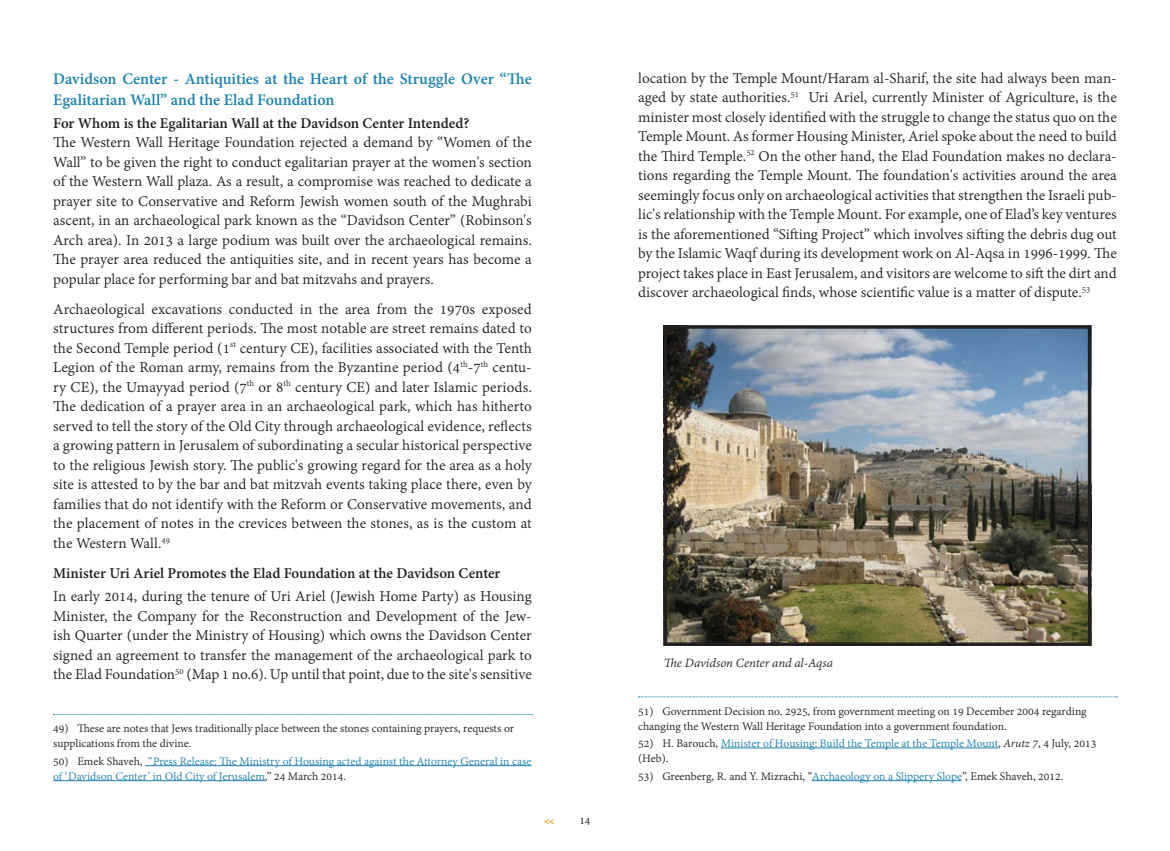
<style>
.page{position:relative;width:1170px;height:851px;background:#fff}
.page>*{position:absolute;margin:0;border:0;box-sizing:border-box;transform-origin:0 0}
.Sub-Title{font:700 17.5px/21px "Adobe Devanagari";color:#1e81ab}
.Body{font:16.25px/19.5px "Adobe Devanagari";color:#231f20;text-align:justify}
.Body-2{font:700 16.25px "Adobe Devanagari";color:#231f20}
.Pic_Captions{font:italic 13.75px "Adobe Devanagari";color:#231f20}
.Footnotes{font:12.5px/15px "Adobe Devanagari";color:#231f20}
.Footnotes-2{font:12.5px/15px "Adobe Devanagari";color:#1e81ab}
.t1{font:12.5px "Fb Shefa";color:#ed9e18}
.s1{color:#231f20}
.s2{font-style:italic;color:#231f20}
.s3{color:#1e81ab}
</style>
<div class="page">
<svg style="left:638px;top:696px;width:479px;height:1px"></svg>
<hr style="left:720px;top:747px;width:278px;height:1px;background:#1e81ab">
<hr style="left:811px;top:780px;width:150px;height:1px;background:#1e81ab">
<svg style="left:53px;top:714px;width:479px;height:1px"></svg>
<hr style="left:145px;top:765px;width:386px;height:1px;background:#1e81ab">
<hr style="left:53px;top:780px;width:212px;height:1px;background:#1e81ab">
<img style="left:667px;top:329px;width:420px;height:312px">
<div style="left:663px;top:325px;width:428px;height:320px;border:3px solid #231f20"></div>
<p class="Sub-Title" style="left:53px;top:70px;width:480px">Davidson Center - Antiquities at the Heart of the Struggle Over “The<br>Egalitarian Wall” and the Elad Foundation</p>
<p class="Body-2" style="left:53px;top:113px;width:418px">For Whom is the Egalitarian Wall at the Davidson Center Intended?</p>
<p class="Body" style="left:53px;top:134px;width:480px">The Western Wall Heritage Foundation rejected a demand by “Women of the Wall” to be given the right to conduct egalitarian prayer at the women's section of the Western Wall plaza. As a result, a compromise was reached to dedicate a prayer site to Conservative and Reform Jewish women south of the Mughrabi ascent, in an archaeological park known as the “Davidson Center” (Robinson's Arch area). In 2013 a large podium was built over the archaeological remains.<br>The prayer area reduced the antiquities site, and in recent years has become a popular place for performing bar and bat mitzvahs and prayers.</p>
<p class="Body" style="left:53px;top:300px;width:480px">Archaeological excavations conducted in the area from the 1970s exposed structures from different periods. The most notable are street remains dated to the Second Temple period (1<sup>st</sup> century CE), facilities associated with the Tenth Legion of the Roman army, remains from the Byzantine period (4<sup>th</sup>-7<sup>th</sup> centu&shy;ry CE), the Umayyad period (7<sup>th</sup> or 8<sup>th</sup> century CE) and later Islamic periods.<br>The dedication of a prayer area in an archaeological park, which has hitherto served to tell the story of the Old City through archaeological evidence, reflects a growing pattern in Jerusalem of subordinating a secular historical perspective to the religious Jewish story. The public's growing regard for the area as a holy site is attested to by the bar and bat mitzvah events taking place there, even by families that do not identify with the Reform or Conservative movements, and the placement of notes in the crevices between the stones, as is the custom at the Western Wall.<sup>49</sup></p>
<p class="Body-2" style="left:53px;top:564px;width:449px">Minister Uri Ariel Promotes the Elad Foundation at the Davidson Center</p>
<p class="Body" style="left:53px;top:588px;width:480px">In early 2014, during the tenure of Uri Ariel (Jewish Home Party) as Housing Minister, the Company for the Reconstruction and Development of the Jew&shy;ish Quarter (under the Ministry of Housing) which owns the Davidson Center signed an agreement to transfer the management of the archaeological park to the Elad Foundation<sup>50</sup> (Map 1 no.6). Up until that point, due to the site's sensitive</p>
<p class="Footnotes" style="left:53px;top:722px;width:462px">49) These are notes that Jews traditionally place between the stones containing prayers, requests or supplications from the divine.</p>
<p class="Footnotes-2" style="left:53px;top:754px;width:480px"><span class="s1">50) Emek Shaveh,</span> “Press Release: The Ministry of Housing acted against the Attorney General in case of ‘Davidson Center’ in Old City of Jerusalem<span class="s1">,” 24 March 2014.</span></p>
<p class="t1" style="left:544px;top:814px;width:12px">&gt;&gt;</p>
<p class="Footnotes" style="left:579px;top:813px;width:12px">14</p>
<p class="Body" style="left:638px;top:69px;width:480px">location by the Temple Mount/Haram al-Sharif, the site had always been man&shy;aged by state authorities.<sup>51</sup> Uri Ariel, currently Minister of Agriculture, is the minister most closely identified with the struggle to change the status quo on the Temple Mount. As former Housing Minister, Ariel spoke about the need to build the Third Temple.<sup>52</sup> On the other hand, the Elad Foundation makes no declara&shy;tions regarding the Temple Mount. The foundation's activities around the area seemingly focus only on archaeological activities that strengthen the Israeli pub&shy;lic's relationship with the Temple Mount. For example, one of Elad’s key ventures is the aforementioned “Sifting Project” which involves sifting the debris dug out by the Islamic Waqf during its development work on Al-Aqsa in 1996-1999. The project takes place in East Jerusalem, and visitors are welcome to sift the dirt and discover archaeological finds, whose scientific value is a matter of dispute.<sup>53</sup></p>
<p class="Pic_Captions" style="left:663px;top:655px;width:171px">The Davidson Center and al-Aqsa</p>
<p class="Footnotes" style="left:638px;top:704px;width:450px">51) Government Decision no. 2925, from government meeting on 19 December 2004 regarding changing the Western Wall Heritage Foundation into a government foundation.</p>
<p class="Footnotes-2" style="left:638px;top:737px;width:459px"><span class="s1">52) H. Barouch,</span> Minister of Housing: Build the Temple at the Temple Mount<span class="s1">,</span> <span class="s2">Arutz 7</span><span class="s1">, 4 July, 2013 (Heb).</span></p>
<p class="Footnotes" style="left:638px;top:769px;width:427px">53) Greenberg, R. and Y. Mizrachi, “<span class="s3">Archaeology on a Slippery Slope</span>”, Emek Shaveh, 2012.</p>
</div>
